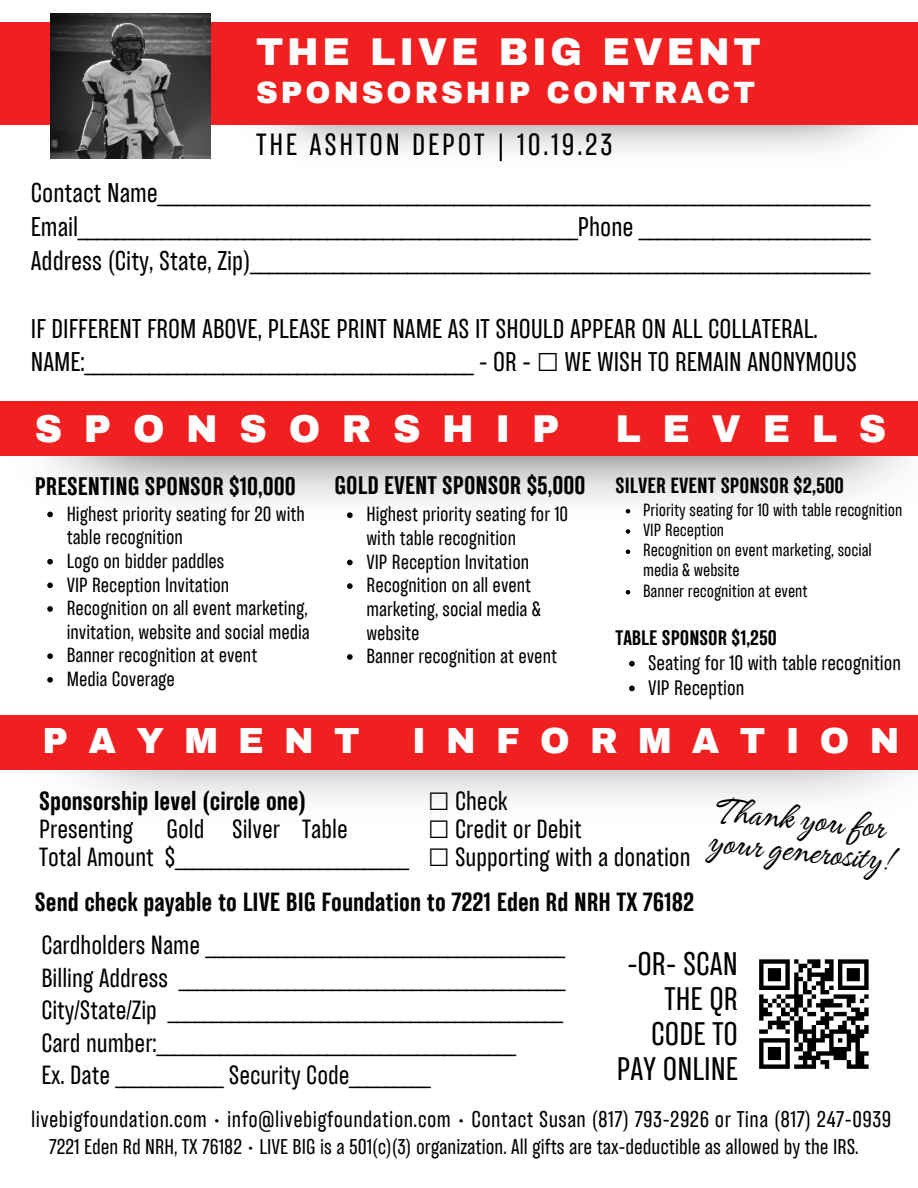
<style>
.page{position:relative;width:918px;height:1188px;background:#fff}
.page>*{position:absolute;margin:0;border:0;box-sizing:border-box;transform-origin:0 0}
.t1{font:900 37.95px "Archivo";letter-spacing:.57em;color:#fff}
.t2{font:900 37.95px "Archivo";letter-spacing:.1em;color:#fff}
.t3{font:900 35.55px "Archivo";letter-spacing:.57em;color:#fff}
.t4{font:34.8px "Angeletta";color:#000}
.t5{font:900 30.15px "Archivo";letter-spacing:.1em;color:#fff}
.t6{font:29.85px/34.8px "TT Backwards Sans";color:#000;text-align:right}
.t7{font:28.05px "TT Backwards Sans";letter-spacing:.1em;color:#000}
.t8{font:24.75px "TT Backwards Sans";color:#000}
.t9{font:24px "TT Backwards Sans";color:#000}
.t10{font:700 24px "TT Backwards Sans";color:#000}
.t11{font:700 23.25px "TT Backwards Sans";color:#000}
.t12{font:20.85px "TT Backwards Sans";letter-spacing:.02em;color:#000}
.t13{font:700 20.1px "TT Backwards Sans";color:#000}
.t14{font:19.5px "TT Backwards Sans";color:#000}
.t15{font:19.2px "TT Backwards Sans";color:#000}
.t16{font:700 19.2px "TT Backwards Sans";color:#000}
.t17{font:18.75px/23.7px "TT Backwards Sans";color:#000}
.t18{font:16.2px/20.2px "TT Backwards Sans";color:#000}
.s1{font-family:"DejaVu Sans"}
</style>
<div class="page">
<img style="left:7px;top:455px;width:911px;height:63px">
<img style="left:49px;top:125px;width:2px;height:31px">
<div style="left:0;top:22px;width:918px;height:103px;background:#f12020"></div>
<img style="left:51px;top:13px;width:160px;height:145px">
<div style="left:0;top:401px;width:918px;height:54px;background:#f12020"></div>
<div style="left:0;top:716px;width:918px;height:54px;background:#f12020"></div>
<svg style="left:47px;top:512px;width:6px;height:5px"></svg>
<svg style="left:47px;top:559px;width:6px;height:6px"></svg>
<svg style="left:47px;top:583px;width:6px;height:5px"></svg>
<svg style="left:47px;top:606px;width:6px;height:6px"></svg>
<svg style="left:47px;top:653px;width:6px;height:6px"></svg>
<svg style="left:47px;top:677px;width:6px;height:6px"></svg>
<svg style="left:626px;top:509px;width:4px;height:4px"></svg>
<svg style="left:626px;top:529px;width:4px;height:5px"></svg>
<svg style="left:626px;top:549px;width:4px;height:5px"></svg>
<svg style="left:626px;top:590px;width:4px;height:4px"></svg>
<svg style="left:629px;top:661px;width:6px;height:5px"></svg>
<svg style="left:629px;top:686px;width:6px;height:5px"></svg>
<svg style="left:347px;top:512px;width:6px;height:6px"></svg>
<svg style="left:347px;top:560px;width:6px;height:5px"></svg>
<svg style="left:347px;top:583px;width:6px;height:6px"></svg>
<svg style="left:347px;top:654px;width:6px;height:6px"></svg>
<svg style="left:759px;top:959px;width:110px;height:110px"></svg>
<div style="left:847px;top:1064px;width:22px;height:5px;background:#000"></div>
<p class="t2" style="left:256px;top:32px;width:506px">THE LIVE BIG EVENT</p>
<p class="t5" style="left:256px;top:76px;width:501px">SPONSORSHIP CONTRACT</p>
<p class="t7" style="left:256px;top:130px;width:358px">THE ASHTON DEPOT | 10.19.23</p>
<p class="t8" style="left:31px;top:180px;width:841px">Contact Name_____________________________________________________________________________</p>
<p class="t8" style="left:31px;top:214px;width:841px">Email______________________________________________________Phone _________________________</p>
<p class="t8" style="left:31px;top:248px;width:841px">Address (City, State, Zip)___________________________________________________________________</p>
<p class="t8" style="left:31px;top:315px;width:788px">IF DIFFERENT FROM ABOVE, PLEASE PRINT NAME AS IT SHOULD APPEAR ON ALL COLLATERAL.</p>
<p class="t8" style="left:31px;top:349px;width:828px">NAME:__________________________________________ - OR - <span class="s1">☐</span> WE WISH TO REMAIN ANONYMOUS</p>
<p class="t1" style="left:35px;top:409px;width:526px">SPONSORSHIP</p>
<p class="t1" style="left:615px;top:409px;width:272px">LEVELS</p>
<p class="t11" style="left:35px;top:474px;width:262px">PRESENTING SPONSOR $10,000</p>
<p class="t17" style="left:67px;top:504px;width:240px">Highest priority seating for 20 with table recognition</p>
<p class="t17" style="left:67px;top:551px;width:159px">Logo on bidder paddles</p>
<p class="t17" style="left:67px;top:575px;width:164px">VIP Reception Invitation</p>
<p class="t17" style="left:67px;top:598px;width:245px">Recognition on all event marketing, invitation, website and social media</p>
<p class="t17" style="left:67px;top:645px;width:192px">Banner recognition at event</p>
<p class="t17" style="left:67px;top:669px;width:110px">Media Coverage</p>
<p class="t11" style="left:335px;top:473px;width:252px">GOLD EVENT SPONSOR $5,000</p>
<p class="t17" style="left:366px;top:504px;width:203px">Highest priority seating for 10 with table recognition</p>
<p class="t17" style="left:366px;top:552px;width:164px">VIP Reception Invitation</p>
<p class="t17" style="left:366px;top:575px;width:176px">Recognition on all event marketing, social media &amp; website</p>
<p class="t17" style="left:366px;top:646px;width:192px">Banner recognition at event</p>
<p class="t13" style="left:616px;top:475px;width:230px">SILVER EVENT SPONSOR $2,500</p>
<p class="t18" style="left:643px;top:501px;width:261px">Priority seating for 10 with table recognition</p>
<p class="t18" style="left:643px;top:521px;width:83px">VIP Reception</p>
<p class="t18" style="left:643px;top:542px;width:230px">Recognition on event marketing, social media &amp; website</p>
<p class="t18" style="left:643px;top:582px;width:166px">Banner recognition at event</p>
<p class="t16" style="left:616px;top:628px;width:163px">TABLE SPONSOR $1,250</p>
<p class="t15" style="left:648px;top:653px;width:254px">Seating for 10 with table recognition</p>
<p class="t15" style="left:648px;top:677px;width:98px">VIP Reception</p>
<p class="t3" style="left:43px;top:722px;width:319px">PAYMENT</p>
<p class="t3" style="left:412px;top:722px;width:489px">INFORMATION</p>
<p class="t9" style="left:428px;top:789px;width:81px"><span class="s1">☐</span> Check</p>
<p class="t9" style="left:428px;top:817px;width:155px"><span class="s1">☐</span> Credit or Debit</p>
<p class="t9" style="left:428px;top:845px;width:264px"><span class="s1">☐</span> Supporting with a donation</p>
<p class="t10" style="left:39px;top:789px;width:269px">Sponsorship level (circle one)</p>
<p class="t9" style="left:39px;top:817px;width:96px">Presenting</p>
<p class="t9" style="left:166px;top:817px;width:183px">Gold Silver Table</p>
<p class="t9" style="left:39px;top:845px;width:371px">Total Amount $__________________________</p>
<p class="t4" style="left:719px;top:787px;width:171px;rotate:6deg">Thank you for</p>
<p class="t4" style="left:711px;top:818px;width:187px;rotate:6deg">your generosity!</p>
<p class="t10" style="left:35px;top:890px;width:661px">Send check payable to LIVE BIG Foundation to 7221 Eden Rd NRH TX 76182</p>
<p class="t9" style="left:41px;top:932px;width:525px">Cardholders Name ________________________________________</p>
<p class="t9" style="left:41px;top:965px;width:525px">Billing Address ___________________________________________</p>
<p class="t9" style="left:41px;top:998px;width:523px">City/State/Zip ____________________________________________</p>
<p class="t9" style="left:41px;top:1030px;width:476px">Card number:________________________________________</p>
<p class="t9" style="left:41px;top:1063px;width:390px">Ex. Date ____________ Security Code_________</p>
<p class="t6" style="left:617px;top:950px;width:123px">-OR- SCAN<br>THE QR<br>CODE TO<br>PAY ONLINE</p>
<p class="t12" style="left:31px;top:1108px;width:862px">livebigfoundation.com • info@livebigfoundation.com • Contact Susan (817) 793-2926 or Tina (817) 247-0939</p>
<p class="t14" style="left:49px;top:1137px;width:811px">7221 Eden Rd NRH, TX 76182 • LIVE BIG is a 501(c)(3) organization. All gifts are tax-deductible as allowed by the IRS.</p>
</div>
